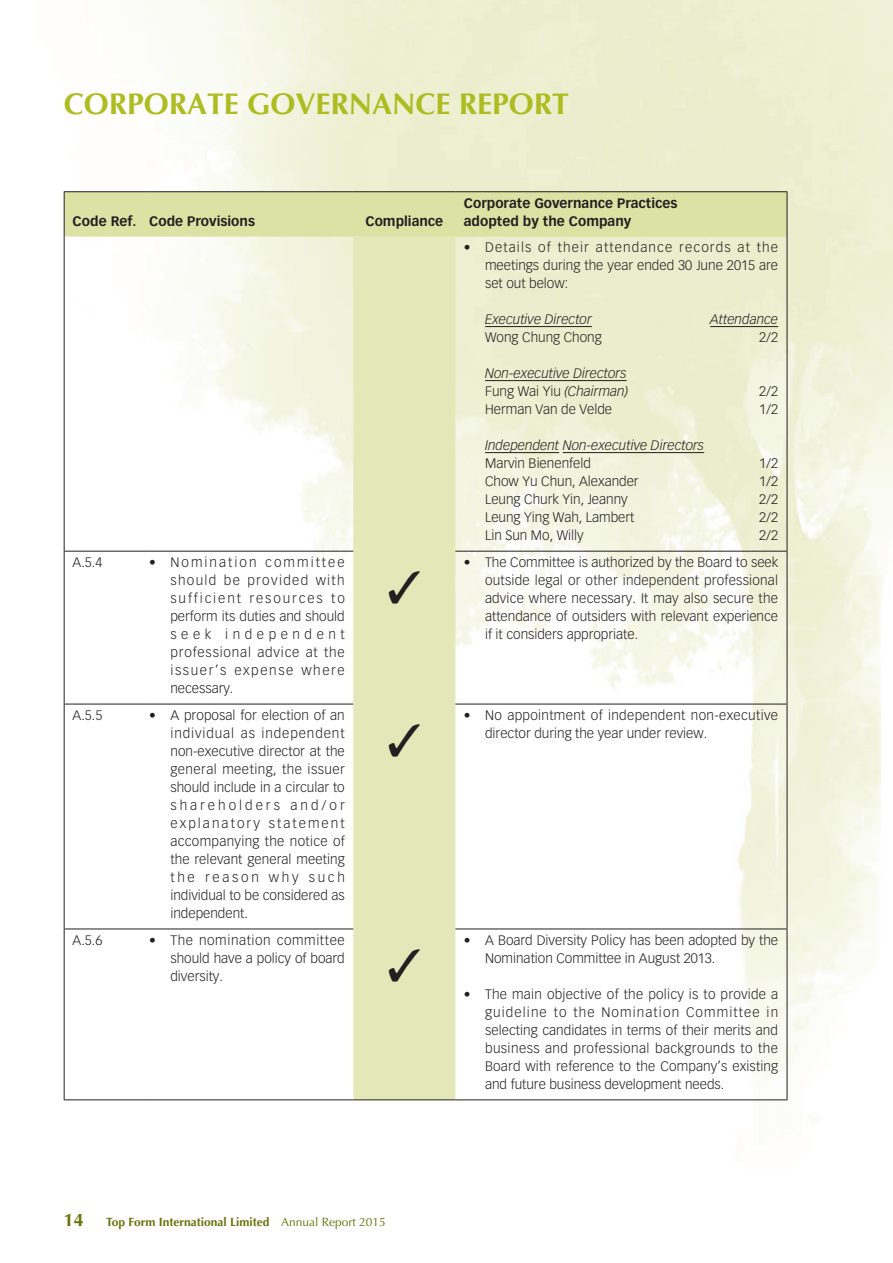
<style>
.page{position:relative;width:893px;height:1263px;background:#fff}
.page>*{position:absolute;margin:0;border:0;box-sizing:border-box;transform-origin:0 0}
.t1{font:700 30px "Optima LT Std";color:#aebc21}
.t2{font:700 18px "Optima LT Std";color:#677309}
._00_txt{font:300 13.5px/18px "Vectora LT Std";color:#231f20;text-align:justify}
._50_Table_txt{font:300 13.5px/18px "Vectora LT Std";color:#231f20;text-align:justify}
._50_Table_txt-2{font:700 13.5px "Vectora LT Std";color:#231f20}
._00_txt-2{font:300 13.5px/18px "Vectora LT Std";letter-spacing:.025em;color:#231f20}
._50_Table_txt-3{font:italic 300 13.5px "Vectora LT Std";color:#231f20}
._00_txt-3{font:italic 300 13.5px "Vectora LT Std";color:#231f20}
.t3{font:700 12px "Optima LT Std";color:#677309}
.s1{font-style:italic}
.s2{font-weight:400}
</style>
<div class="page">
<img style="left:63px;top:0;width:830px;height:1122px">
<div style="left:65px;top:192px;width:722px;height:45px;background:#dce1a4"></div>
<div style="left:353px;top:237px;width:102px;height:862px;background:#e4e8b9"></div>
<hr style="left:64px;top:237px;width:1px;height:314px;background:#231f20">
<hr style="left:787px;top:237px;width:1px;height:314px;background:#231f20">
<hr style="left:64px;top:551px;width:85px;height:1px;background:#231f20">
<hr style="left:64px;top:551px;width:1px;height:153px;background:#231f20">
<hr style="left:149px;top:551px;width:204px;height:1px;background:#231f20">
<hr style="left:455px;top:551px;width:332px;height:1px;background:#231f20">
<hr style="left:787px;top:551px;width:1px;height:153px;background:#231f20">
<hr style="left:64px;top:704px;width:85px;height:1px;background:#231f20">
<hr style="left:64px;top:704px;width:1px;height:224px;background:#231f20">
<hr style="left:149px;top:704px;width:204px;height:1px;background:#231f20">
<hr style="left:455px;top:704px;width:332px;height:1px;background:#231f20">
<hr style="left:787px;top:704px;width:1px;height:224px;background:#231f20">
<hr style="left:64px;top:928px;width:85px;height:1px;background:#231f20">
<hr style="left:64px;top:929px;width:1px;height:170px;background:#231f20">
<hr style="left:149px;top:928px;width:204px;height:1px;background:#231f20">
<hr style="left:455px;top:928px;width:332px;height:1px;background:#231f20">
<hr style="left:787px;top:929px;width:1px;height:170px;background:#231f20">
<hr style="left:64px;top:1099px;width:85px;height:1px;background:#231f20">
<hr style="left:149px;top:1099px;width:204px;height:1px;background:#231f20">
<hr style="left:353px;top:1099px;width:102px;height:1px;background:#231f20">
<hr style="left:455px;top:1099px;width:332px;height:1px;background:#231f20">
<hr style="left:64px;top:191px;width:85px;height:1px;background:#231f20">
<hr style="left:64px;top:192px;width:1px;height:45px;background:#231f20">
<hr style="left:149px;top:191px;width:204px;height:1px;background:#231f20">
<hr style="left:353px;top:191px;width:102px;height:1px;background:#231f20">
<hr style="left:455px;top:191px;width:332px;height:1px;background:#231f20">
<hr style="left:787px;top:192px;width:1px;height:45px;background:#231f20">
<hr style="left:485px;top:326px;width:107px;height:1px;background:#231f20">
<hr style="left:710px;top:326px;width:68px;height:1px;background:#231f20">
<hr style="left:485px;top:380px;width:142px;height:1px;background:#231f20">
<hr style="left:485px;top:452px;width:74px;height:1px;background:#231f20">
<hr style="left:563px;top:452px;width:141px;height:1px;background:#231f20">
<svg style="left:389px;top:571px;width:31px;height:32px"></svg>
<svg style="left:389px;top:724px;width:31px;height:32px"></svg>
<svg style="left:389px;top:949px;width:31px;height:32px"></svg>
<h1 class="t1" style="left:64px;top:87px;width:507px">CORPORATE GOVERNANCE REPORT</h1>
<p class="_50_Table_txt-2" style="left:73px;top:213px;width:65px">Code Ref.</p>
<p class="_50_Table_txt-2" style="left:149px;top:213px;width:107px">Code Provisions</p>
<p class="_50_Table_txt-2" style="left:365px;top:213px;width:79px">Compliance</p>
<p class="_50_Table_txt-2" style="left:464px;top:195px;width:215px">Corporate Governance Practices</p>
<p class="_50_Table_txt-2" style="left:464px;top:213px;width:169px">adopted by the Company</p>
<p class="_00_txt" style="left:485px;top:239px;width:295px;text-indent:-21px">• Details of their attendance records at the meetings during the year ended 30 June 2015 are set out below:</p>
<p class="_50_Table_txt-3" style="left:485px;top:311px;width:108px">Executive Director</p>
<p class="_50_Table_txt-3" style="left:710px;top:311px;width:70px">Attendance</p>
<p class="_50_Table_txt" style="left:485px;top:329px;width:118px">Wong Chung Chong</p>
<p class="_50_Table_txt" style="left:759px;top:329px;width:21px">2/2</p>
<p class="_50_Table_txt-3" style="left:485px;top:365px;width:143px">Non-executive Directors</p>
<p class="_50_Table_txt" style="left:485px;top:383px;width:145px">Fung Wai Yiu <span class="s1">(Chairman)</span></p>
<p class="_50_Table_txt" style="left:759px;top:383px;width:21px">2/2</p>
<p class="_50_Table_txt" style="left:485px;top:401px;width:129px">Herman Van de Velde</p>
<p class="_50_Table_txt" style="left:759px;top:401px;width:21px">1/2</p>
<p class="_00_txt-3" style="left:485px;top:437px;width:221px">Independent Non-executive Directors</p>
<p class="_00_txt" style="left:485px;top:455px;width:107px">Marvin Bienenfeld</p>
<p class="_00_txt" style="left:759px;top:455px;width:21px">1/2</p>
<p class="_00_txt" style="left:485px;top:473px;width:155px">Chow Yu Chun, Alexander</p>
<p class="_00_txt" style="left:759px;top:473px;width:21px">1/2</p>
<p class="_00_txt" style="left:485px;top:491px;width:144px">Leung Churk Yin, Jeanny</p>
<p class="_00_txt" style="left:759px;top:491px;width:21px">2/2</p>
<p class="_00_txt" style="left:485px;top:509px;width:151px">Leung Ying Wah, Lambert</p>
<p class="_00_txt" style="left:759px;top:509px;width:21px">2/2</p>
<p class="_00_txt" style="left:485px;top:527px;width:100px">Lin Sun Mo, Willy</p>
<p class="_00_txt" style="left:759px;top:527px;width:21px">2/2</p>
<p class="_50_Table_txt" style="left:73px;top:554px;width:31px">A.5.4</p>
<p class="_50_Table_txt" style="left:170px;top:554px;width:176px;text-indent:-21px">• Nomination committee should be provided with sufficient resources to perform its duties and should seek independent professional advice at the issuer’s expense where necessary.</p>
<p class="_00_txt" style="left:485px;top:554px;width:295px;text-indent:-21px">• The Committee is authorized by the Board to seek outside legal or other independent professional advice where necessary. It may also secure the attendance of outsiders with relevant experience if it considers appropriate.</p>
<p class="_50_Table_txt" style="left:73px;top:706px;width:31px">A.5.5</p>
<p class="_50_Table_txt" style="left:170px;top:706px;width:176px;text-indent:-21px">• A proposal for election of an individual as independent non-executive director at the general meeting, the issuer should include in a circular to shareholders and/or explanatory statement accompanying the notice of the relevant general meeting the reason why such individual to be considered as independent.</p>
<p class="_00_txt-2" style="left:485px;top:706px;width:294px;text-indent:-21px">• No appointment of independent non-executive director during the year under review.</p>
<p class="_50_Table_txt" style="left:73px;top:931px;width:31px">A.5.6</p>
<p class="_50_Table_txt" style="left:170px;top:931px;width:176px;text-indent:-21px">• The nomination committee should have a policy of board diversity.</p>
<p class="_00_txt" style="left:485px;top:931px;width:295px;text-indent:-21px">• A Board Diversity Policy has been adopted by the<br>Nomination Committee in August 2013.</p>
<p class="_00_txt" style="left:485px;top:985px;width:295px;text-indent:-21px">• The main objective of the policy is to provide a guideline to the Nomination Committee in selecting candidates in terms of their merits and business and professional backgrounds to the Board with reference to the Company’s existing and future business development needs.</p>
<h2 class="t2" style="left:64px;top:1209px;width:22px">14</h2>
<p class="t3" style="left:106px;top:1215px;width:281px">Top Form International Limited <span class="s2">Annual Report 2015</span></p>
</div>
